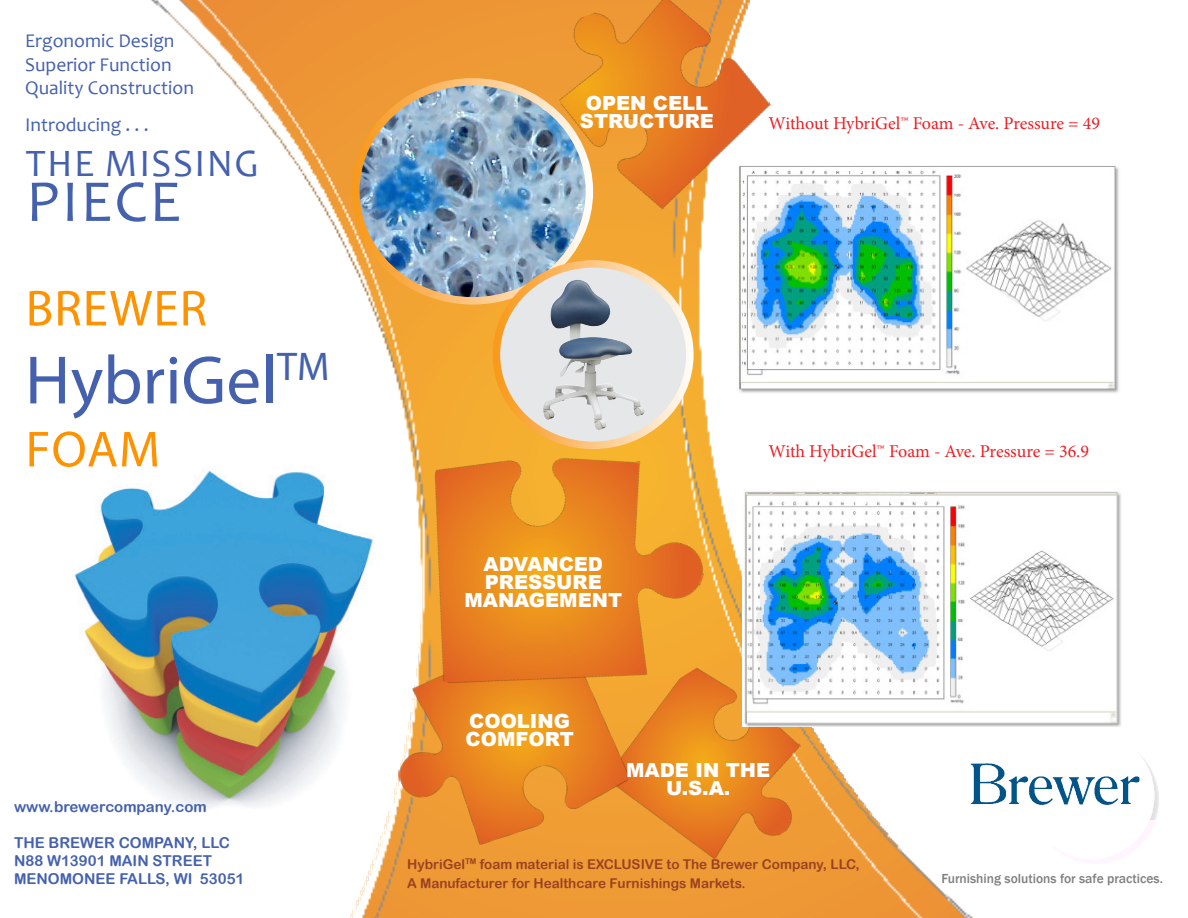
<style>
.page{position:relative;width:1188px;height:918px;background:#fff}
.page>*{position:absolute;margin:0;border:0;box-sizing:border-box;transform-origin:0 0}
.t1{font:69px "Myriad Pro";color:#4561ad}
.t2{font:60px "Candara";letter-spacing:.04em;color:#4561ad}
.t3{font:51px "Myriad Pro";letter-spacing:.02em;color:#ff9200}
.t4{font:39px "Candara";letter-spacing:.04em;color:#4561ad}
.t5{font:900 19.5px/18px "Arial";color:#fff}
.t6{font:19.5px "Candara";color:#4561ad}
.t7{font:18px "Minion Pro";letter-spacing:-.005em;color:#ee1d23}
.t8{font:15px "Arial Rounded MT Bold";color:#4561ad}
.t9{font:13.5px/19.5px "Arial Rounded MT Bold";color:#9a4221}
.t10{font:500 13.5px "Franklin Gothic";color:#808080}
</style>
<div class="page">
<img style="left:151px;top:0;width:822px;height:918px">
<img style="left:968px;top:751px;width:191px;height:113px">
<img style="left:73px;top:461px;width:319px;height:349px">
<img style="left:356px;top:82px;width:233px;height:219px">
<div style="left:352px;top:78px;width:241px;height:227px;border:8px solid #fff;border-radius:50%"></div>
<img style="left:535px;top:0;width:256px;height:229px">
<img style="left:736px;top:164px;width:383px;height:231px">
<img style="left:585px;top:643px;width:250px;height:252px">
<img style="left:743px;top:490px;width:378px;height:237px">
<img style="left:392px;top:750px;width:239px;height:98px">
<svg style="left:496px;top:264px;width:194px;height:181px;background:#dddcdb"></svg>
<div style="left:493px;top:260px;width:201px;height:189px;border:8px solid #fff;border-radius:50%"></div>
<img style="left:543px;top:281px;width:51px;height:118px">
<div style="left:967px;top:317px;width:71px;height:49px;background:#fff"></div>
<div style="left:969px;top:649px;width:71px;height:49px;background:#fff"></div>
<img style="left:372px;top:399px;width:360px;height:351px">
<p class="t6" style="left:25px;top:29px;width:151px">Ergonomic Design</p>
<p class="t6" style="left:25px;top:52px;width:148px">Superior Function</p>
<p class="t6" style="left:25px;top:75px;width:170px">Quality Construction</p>
<p class="t6" style="left:25px;top:112px;width:125px">Introducing . . .</p>
<p class="t4" style="left:26px;top:139px;width:234px">THE MISSING</p>
<p class="t2" style="left:26px;top:164px;width:156px">PIECE</p>
<p class="t3" style="left:26px;top:277px;width:183px">BREWER</p>
<p class="t1" style="left:25px;top:338px;width:306px">HybriGel<sup>TM</sup></p>
<p class="t3" style="left:26px;top:418px;width:136px">FOAM</p>
<p class="t8" style="left:14px;top:798px;width:194px">www.brewercompany.com</p>
<p class="t8" style="left:14px;top:834px;width:217px">THE BREWER COMPANY, LLC</p>
<p class="t8" style="left:14px;top:852px;width:200px">N88 W13901 MAIN STREET</p>
<p class="t8" style="left:14px;top:870px;width:232px">MENOMONEE FALLS, WI 53051</p>
<p class="t5" style="left:580px;top:93px;width:135px">OPEN CELL<br>STRUCTURE</p>
<p class="t7" style="left:769px;top:111px;width:333px">Without HybriGel™ Foam - Ave. Pressure = 49</p>
<p class="t5" style="left:465px;top:554px;width:159px;text-align:center">ADVANCED<br>PRESSURE<br>MANAGEMENT</p>
<p class="t5" style="left:466px;top:712px;width:110px">COOLING<br>COMFORT</p>
<p class="t7" style="left:769px;top:439px;width:322px">With HybriGel™ Foam - Ave. Pressure = 36.9</p>
<p class="t5" style="left:626px;top:760px;width:146px;text-align:center">MADE IN THE<br>U.S.A.</p>
<p class="t9" style="left:407px;top:854px;width:454px">HybriGel<sup>TM</sup> foam material is EXCLUSIVE to The Brewer Company, LLC,<br>A Manufacturer for Healthcare Furnishings Markets.</p>
<p class="t10" style="left:941px;top:871px;width:223px">Furnishing solutions for safe practices.</p>
</div>
